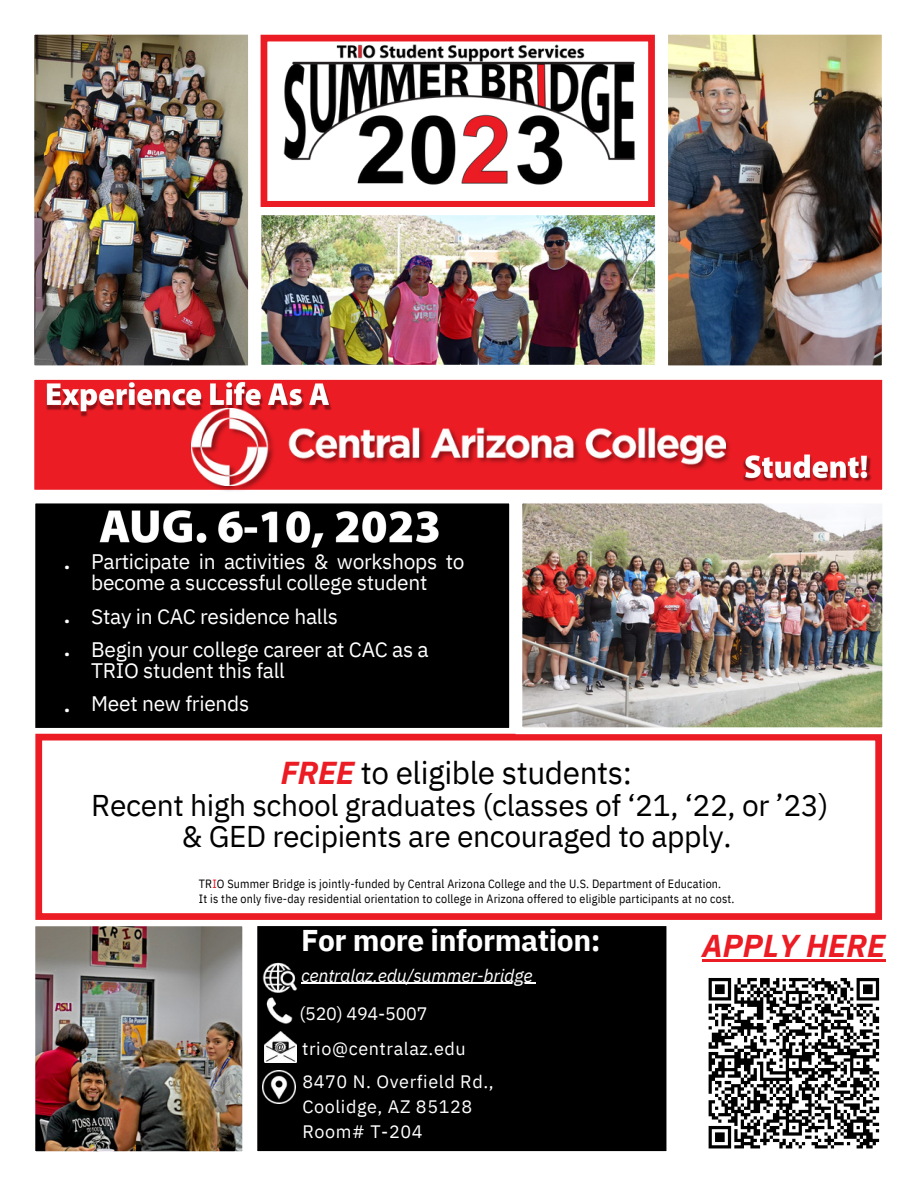
<style>
.page{position:relative;width:918px;height:1188px;background:#fff}
.page>*{position:absolute;margin:0;border:0;box-sizing:border-box;transform-origin:0 0}
.t1{font:31.65px "IBM Plex Sans";letter-spacing:-.015em;color:#000}
.t2{font:italic 700 31.5px "IBM Plex Sans";color:#ec1c24}
.t3{font:30px/31.5px "IBM Plex Sans";letter-spacing:-.015em;color:#000;text-align:center}
.t4{font:700 30px "IBM Plex Sans";letter-spacing:-.015em;color:#fff}
.t5{font:21px/32.7px "IBM Plex Sans";letter-spacing:-.015em;color:#fff}
.t6{font:18px/33.5px "IBM Plex Sans";letter-spacing:.035em;color:#fff}
.t7{font:italic 18px "IBM Plex Sans";letter-spacing:-.015em;color:#fff}
.t8{font:18px "IBM Plex Sans";letter-spacing:-.015em;color:#fff}
.t9{font:15px/32.7px "IBM Plex Sans";color:#fff}
.t10{font:12px/14.7px "IBM Plex Sans Cond";letter-spacing:.015em;color:#000}
.s1{font-weight:700;font-style:italic;color:#ec1c24}
.s2{color:#ec1c24}
</style>
<div class="page">
<svg style="left:261px;top:35px;width:394px;height:172px;background:#ef4249"></svg>
<img style="left:265px;top:42px;width:384px;height:156px">
<img style="left:36px;top:36px;width:211px;height:328px">
<div style="left:28px;top:28px;width:227px;height:344px;border:7px solid #fff"></div>
<img style="left:669px;top:36px;width:212px;height:328px">
<div style="left:661px;top:28px;width:228px;height:344px;border:7px solid #fff"></div>
<img style="left:263px;top:216px;width:391px;height:148px">
<div style="left:255px;top:208px;width:407px;height:164px;border:7px solid #fff"></div>
<img style="left:37px;top:928px;width:204px;height:222px">
<div style="left:29px;top:920px;width:220px;height:238px;border:7px solid #fff"></div>
<div style="left:31px;top:377px;width:855px;height:116px;background:#ec1c24"></div>
<div style="left:28px;top:373px;width:861px;height:124px;border:7px solid #fff"></div>
<img style="left:28px;top:366px;width:325px;height:73px">
<img style="left:46px;top:374px;width:297px;height:38px">
<img style="left:720px;top:435px;width:169px;height:62px">
<img style="left:744px;top:446px;width:139px;height:39px">
<img style="left:188px;top:406px;width:546px;height:88px">
<img style="left:191px;top:409px;width:534px;height:76px">
<div style="left:254px;top:923px;width:416px;height:231px;background:#000"></div>
<div style="left:251px;top:919px;width:422px;height:239px;border:7px solid #fff"></div>
<div style="left:32px;top:500px;width:481px;height:231px;background:#000"></div>
<div style="left:29px;top:497px;width:487px;height:238px;border:7px solid #fff"></div>
<div style="left:35px;top:734px;width:847px;height:186px;border:7px solid #ec1c24"></div>
<img style="left:280px;top:912px;width:357px;height:15px">
<img style="left:297px;top:982px;width:239px;height:7px">
<img style="left:665px;top:953px;width:8px;height:68px">
<img style="left:263px;top:962px;width:34px;height:31px">
<img style="left:266px;top:997px;width:27px;height:27px">
<img style="left:264px;top:1031px;width:33px;height:32px">
<img style="left:263px;top:1070px;width:32px;height:33px">
<img style="left:524px;top:505px;width:357px;height:221px">
<div style="left:516px;top:497px;width:373px;height:237px;border:7px solid #fff"></div>
<img style="left:100px;top:495px;width:143px;height:48px">
<img style="left:243px;top:495px;width:15px;height:38px">
<img style="left:258px;top:495px;width:205px;height:53px">
<svg style="left:708px;top:978px;width:172px;height:171px"></svg>
<hr style="left:301px;top:983px;width:231px;height:1px;background:#fff">
<hr style="left:702px;top:959px;width:183px;height:2px;background:#ec1c24">
<p class="t9" style="left:64px;top:550px;width:7px">•</p>
<p class="t9" style="left:64px;top:604px;width:7px">• •</p>
<p class="t9" style="left:64px;top:693px;width:7px">•</p>
<h3 class="t5" style="left:91px;top:551px;width:375px;line-height:21.3px">Participate in activities &amp; workshops to become a successful college student</h3>
<h3 class="t5" style="left:91px;top:600px;width:339px">Stay in CAC residence halls<br>Begin your college career at CAC as a</h3>
<h3 class="t5" style="left:91px;top:654px;width:195px">TRIO student this fall<br>Meet new friends</h3>
<h1 class="t1" style="left:281px;top:752px;width:353px"><span class="s1">FREE</span> to eligible students:</h1>
<h3 class="t3" style="left:91px;top:789px;width:739px">Recent high school graduates (classes of ‘21, ‘22, or ’23) &amp; GED recipients are encouraged to apply.</h3>
<p class="t10" style="left:199px;top:877px;width:537px">TR<span class="s2">I</span>O Summer Bridge is jointly-funded by Central Arizona College and the U.S. Department of Education.<br>It is the only five-day residential orientation to college in Arizona offered to eligible participants at no cost.</p>
<h3 class="t4" style="left:301px;top:920px;width:301px">For more information:</h3>
<h2 class="t2" style="left:702px;top:924px;width:185px">APPLY HERE</h2>
<h3 class="t7" style="left:301px;top:963px;width:233px">centralaz.edu/summer-bridge</h3>
<h3 class="t8" style="left:299px;top:1002px;width:130px">(520) 494-5007</h3>
<h3 class="t6" style="left:302px;top:1031px;width:193px">trio@centralaz.edu<br>8470 N. Overfield Rd.,</h3>
<h3 class="t6" style="left:302px;top:1094px;width:172px;line-height:24.8px">Coolidge, AZ 85128<br>Room# T-204</h3>
</div>
